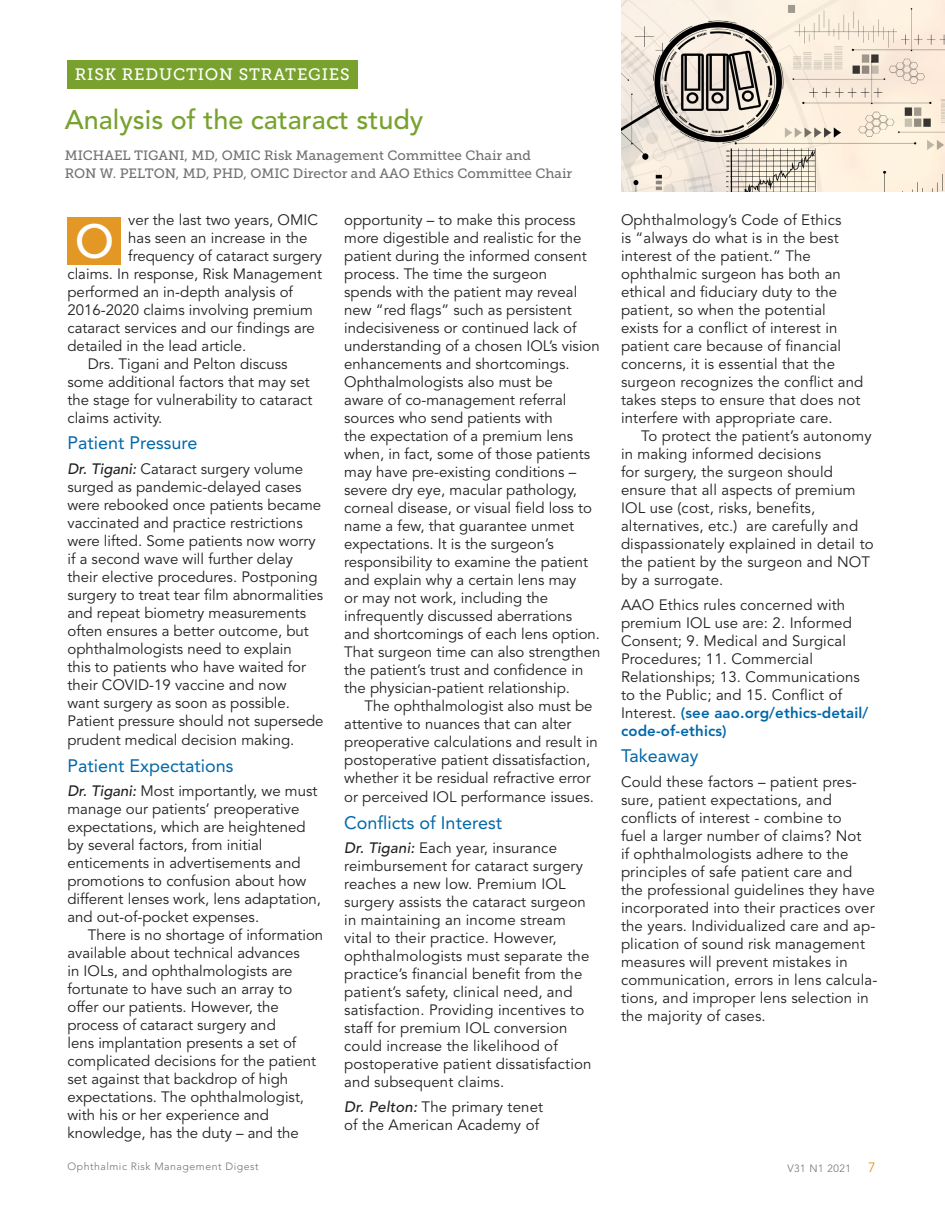
<style>
.page{position:relative;width:945px;height:1215px;background:#fff}
.page>*{position:absolute;margin:0;border:0;box-sizing:border-box;transform-origin:0 0}
.t1{font:48px "Museo Slab 500";color:#fff}
.t2{font:500 27px "Avenir LT Std";color:#78a22d}
.t3{font:18px "Avenir LT Std";color:#0068a8}
.t4{font:16.5px "Museo Slab 500";letter-spacing:.05em;color:#fff}
.t5{font:15px/18px "Avenir LT Std";color:#231f20}
.t6{font:13.5px/18px "Museo Slab 500";color:#717074}
.t7{font:13.5px "Avenir LT Std";color:#e39724}
.t8{font:300 10.5px "Avenir LT Std";letter-spacing:.05em;color:#717074}
.s1{font-weight:500;font-style:italic}
.s2{font-weight:800;color:#0068a8}
</style>
<div class="page">
<div style="left:68px;top:60px;width:290px;height:29px;background:#78a22d"></div>
<img style="left:621px;top:0;width:324px;height:192px">
<div style="left:68px;top:217px;width:54px;height:47px;background:#e39724"></div>
<p class="t4" style="left:75px;top:65px;width:276px">RISK REDUCTION STRATEGIES</p>
<h2 class="t2" style="left:65px;top:104px;width:360px">Analysis of the cataract study</h2>
<p class="t6" style="left:65px;top:146px;width:509px">MICHAEL TIGANI, MD, OMIC Risk Management Committee Chair and<br>RON W. PELTON, MD, PHD, OMIC Director and AAO Ethics Committee Chair</p>
<p class="t5" style="left:128px;top:211px;width:191px">ver the last two years, OMIC</p>
<p class="t5" style="left:128px;top:229px;width:181px">has seen an increase in the</p>
<p class="t5" style="left:128px;top:247px;width:195px">frequency of cataract surgery</p>
<p class="t5" style="left:68px;top:265px;width:256px">claims. In response, Risk Management</p>
<p class="t5" style="left:68px;top:283px;width:227px">performed an in-depth analysis of</p>
<p class="t5" style="left:68px;top:301px;width:247px">2016-2020 claims involving premium</p>
<p class="t5" style="left:68px;top:319px;width:249px">cataract services and our findings are</p>
<p class="t5" style="left:68px;top:337px;width:180px">detailed in the lead article.</p>
<p class="t5" style="left:88px;top:355px;width:201px">Drs. Tigani and Pelton discuss</p>
<p class="t5" style="left:68px;top:373px;width:244px">some additional factors that may set</p>
<p class="t5" style="left:68px;top:391px;width:246px">the stage for vulnerability to cataract</p>
<p class="t5" style="left:68px;top:409px;width:96px">claims activity.</p>
<p class="t3" style="left:68px;top:432px;width:132px">Patient Pressure</p>
<p class="t5" style="left:68px;top:460px;width:258px"><span class="s1">Dr. Tigani:</span> Cataract surgery volume surged as pandemic-delayed cases were rebooked once patients became vaccinated and practice restrictions were lifted. Some patients now worry if a second wave will further delay their elective procedures. Postponing surgery to treat tear film abnormalities and repeat biometry measurements often ensures a better outcome, but ophthalmologists need to explain<br>this to patients who have waited for their COVID-19 vaccine and now<br>want surgery as soon as possible.<br>Patient pressure should not supersede</p>
<p class="t5" style="left:68px;top:732px;width:228px">prudent medical decision making.</p>
<p class="t3" style="left:68px;top:755px;width:168px">Patient Expectations</p>
<p class="t5" style="left:68px;top:783px;width:255px"><span class="s1">Dr. Tigani:</span> Most importantly, we must manage our patients’ preoperative expectations, which are heightened by several factors, from initial enticements in advertisements and promotions to confusion about how different lenses work, lens adaptation, and out-of-pocket expenses.</p>
<p class="t5" style="left:68px;top:927px;width:257px;text-indent:20px">There is no shortage of information available about technical advances<br>in IOLs, and ophthalmologists are fortunate to have such an array to offer our patients. However, the process of cataract surgery and<br>lens implantation presents a set of complicated decisions for the patient set against that backdrop of high expectations. The ophthalmologist, with his or her experience and knowledge, has the duty – and the</p>
<h1 class="t1" style="left:75px;top:215px;width:41px">O</h1>
<p class="t5" style="left:344px;top:211px;width:258px">opportunity – to make this process more digestible and realistic for the patient during the informed consent process. The time the surgeon<br>spends with the patient may reveal new “red flags” such as persistent indecisiveness or continued lack of understanding of a chosen IOL’s vision enhancements and shortcomings.<br>Ophthalmologists also must be<br>aware of co-management referral sources who send patients with<br>the expectation of a premium lens when, in fact, some of those patients may have pre-existing conditions – severe dry eye, macular pathology, corneal disease, or visual field loss to name a few, that guarantee unmet expectations. It is the surgeon’s responsibility to examine the patient and explain why a certain lens may<br>or may not work, including the infrequently discussed aberrations and shortcomings of each lens option.<br>That surgeon time can also strengthen the patient’s trust and confidence in the physician-patient relationship.</p>
<p class="t5" style="left:344px;top:697px;width:255px;text-indent:20px">The ophthalmologist also must be attentive to nuances that can alter preoperative calculations and result in postoperative patient dissatisfaction, whether it be residual refractive error</p>
<p class="t5" style="left:344px;top:789px;width:251px">or perceived IOL performance issues.</p>
<p class="t3" style="left:344px;top:812px;width:159px">Conflicts of Interest</p>
<p class="t5" style="left:344px;top:840px;width:249px"><span class="s1">Dr. Tigani:</span> Each year, insurance reimbursement for cataract surgery reaches a new low. Premium IOL surgery assists the cataract surgeon in maintaining an income stream vital to their practice. However, ophthalmologists must separate the practice’s financial benefit from the patient’s safety, clinical need, and satisfaction. Providing incentives to staff for premium IOL conversion could increase the likelihood of postoperative patient dissatisfaction and subsequent claims.</p>
<p class="t5" style="left:344px;top:1098px;width:200px"><span class="s1">Dr. Pelton:</span> The primary tenet of the American Academy of</p>
<p class="t5" style="left:621px;top:211px;width:244px">Ophthalmology’s Code of Ethics<br>is “always do what is in the best interest of the patient.” The ophthalmic surgeon has both an ethical and fiduciary duty to the patient, so when the potential exists for a conflict of interest in patient care because of financial concerns, it is essential that the surgeon recognizes the conflict and takes steps to ensure that does not interfere with appropriate care.</p>
<p class="t5" style="left:621px;top:427px;width:254px;text-indent:20px">To protect the patient’s autonomy in making informed decisions<br>for surgery, the surgeon should ensure that all aspects of premium<br>IOL use (cost, risks, benefits, alternatives, etc.) are carefully and dispassionately explained in detail to the patient by the surgeon and NOT by a surrogate.</p>
<p class="t5" style="left:621px;top:596px;width:249px">AAO Ethics rules concerned with premium IOL use are: 2. Informed<br>Consent; 9. Medical and Surgical<br>Procedures; 11. Commercial<br>Relationships; 13. Communications to the Public; and 15. Conflict of<br>Interest. <span class="s2">(see aao.org/ethics-detail/ code-of-ethics)</span></p>
<p class="t3" style="left:621px;top:745px;width:79px">Takeaway</p>
<p class="t5" style="left:621px;top:773px;width:258px">Could these factors – patient pres&shy;sure, patient expectations, and conflicts of interest - combine to<br>fuel a larger number of claims? Not<br>if ophthalmologists adhere to the principles of safe patient care and the professional guidelines they have incorporated into their practices over the years. Individualized care and ap&shy;plication of sound risk management measures will prevent mistakes in communication, errors in lens calcula&shy;tions, and improper lens selection in the majority of cases.</p>
<p class="t8" style="left:68px;top:1160px;width:193px">Ophthalmic Risk Management Digest</p>
<p class="t8" style="left:788px;top:1162px;width:65px">V31 N1 2021</p>
<p class="t7" style="left:868px;top:1160px;width:9px">7</p>
</div>
